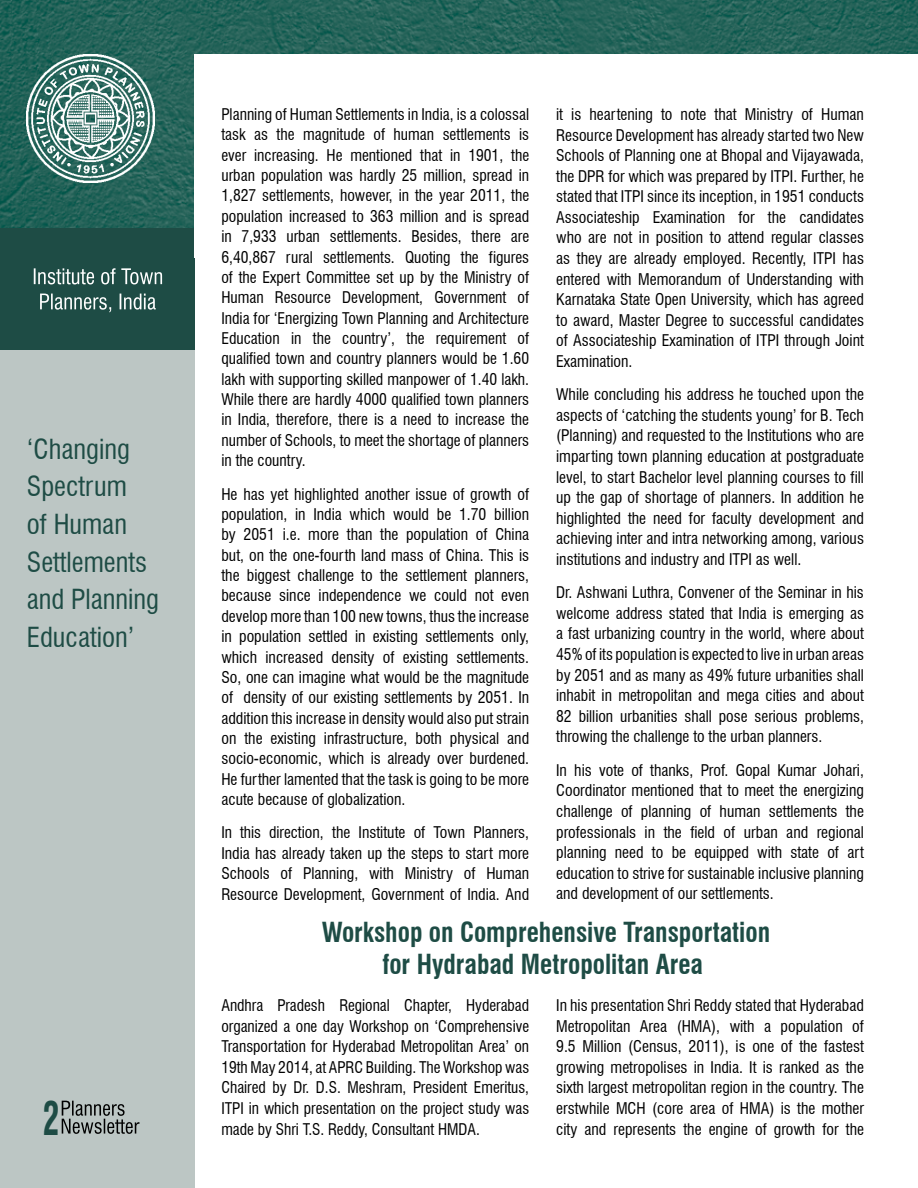
<style>
.page{position:relative;width:918px;height:1188px;background:#fff}
.page>*{position:absolute;margin:0;border:0;box-sizing:border-box;transform-origin:0 0}
.t1{font:700 condensed 45px "Swiss 721 BT";color:#1e4c45;scale:.73 1}
.t2{font:700 condensed 27px/32.4px "Swiss 721 BT";color:#1e4c45;text-align:center;scale:.95 1}
.t3{font:condensed 27px/37.5px "Swiss 721 BT";color:#1e4c45}
.t4{font:condensed 15.75px/20.4px "Swiss 721 BT";color:#000;text-align:justify}
</style>
<div class="page">
<div style="left:0;top:0;width:194px;height:1188px;background:#bcc6c4"></div>
<img style="left:0;top:0;width:918px;height:229px">
<div style="left:0;top:229px;width:194px;height:121px;background:#1e4c45"></div>
<div style="left:194px;top:54px;width:724px;height:203px;background:#fff"></div>
<svg style="left:34px;top:268px;width:128px;height:16px"></svg>
<svg style="left:40px;top:294px;width:116px;height:18px"></svg>
<svg style="left:62px;top:1101px;width:77px;height:33px"></svg>
<img style="left:26px;top:54px;width:129px;height:129px">
<h2 class="t3" style="left:27px;top:430px;width:134px">‘Changing<br>Spectrum<br>of Human<br>Settlements and Planning<br>Education’</h2>
<h1 class="t1" style="left:43px;top:1091px;width:24px">2</h1>
<p class="t4" style="left:221px;top:104px;width:309px">Planning of Human Settlements in India, is a colossal task as the magnitude of human settlements is ever increasing. He mentioned that in 1901, the urban population was hardly 25 million, spread in 1,827 settlements, however, in the year 2011, the population increased to 363 million and is spread in 7,933 urban settlements. Besides, there are 6,40,867 rural settlements. Quoting the figures of the Expert Committee set up by the Ministry of Human Resource Development, Government of India for ‘Energizing Town Planning and Architecture Education in the country’, the requirement of qualified town and country planners would be 1.60 lakh with supporting skilled manpower of 1.40 lakh.<br>While there are hardly 4000 qualified town planners in India, therefore, there is a need to increase the number of Schools, to meet the shortage of planners in the country.</p>
<p class="t4" style="left:221px;top:484px;width:309px">He has yet highlighted another issue of growth of population, in India which would be 1.70 billion by 2051 i.e. more than the population of China but, on the one-fourth land mass of China. This is the biggest challenge to the settlement planners, because since independence we could not even develop more than 100 new towns, thus the increase in population settled in existing settlements only, which increased density of existing settlements.<br>So, one can imagine what would be the magnitude of density of our existing settlements by 2051. In addition this increase in density would also put strain on the existing infrastructure, both physical and socio-economic, which is already over burdened.<br>He further lamented that the task is going to be more acute because of globalization.</p>
<p class="t4" style="left:221px;top:823px;width:309px">In this direction, the Institute of Town Planners, India has already taken up the steps to start more Schools of Planning, with Ministry of Human Resource Development, Government of India. And</p>
<p class="t4" style="left:556px;top:104px;width:309px">it is heartening to note that Ministry of Human Resource Development has already started two New Schools of Planning one at Bhopal and Vijayawada, the DPR for which was prepared by ITPI. Further, he stated that ITPI since its inception, in 1951 conducts Associateship Examination for the candidates who are not in position to attend regular classes as they are already employed. Recently, ITPI has entered with Memorandum of Understanding with Karnataka State Open University, which has agreed to award, Master Degree to successful candidates of Associateship Examination of ITPI through Joint Examination.</p>
<p class="t4" style="left:556px;top:384px;width:309px">While concluding his address he touched upon the aspects of ‘catching the students young’ for B. Tech (Planning) and requested to the Institutions who are imparting town planning education at postgraduate level, to start Bachelor level planning courses to fill up the gap of shortage of planners. In addition he highlighted the need for faculty development and achieving inter and intra networking among, various institutions and industry and ITPI as well.</p>
<p class="t4" style="left:556px;top:582px;width:309px">Dr. Ashwani Luthra, Convener of the Seminar in his welcome address stated that India is emerging as a fast urbanizing country in the world, where about 45% of its population is expected to live in urban areas by 2051 and as many as 49% future urbanities shall inhabit in metropolitan and mega cities and about 82 billion urbanities shall pose serious problems, throwing the challenge to the urban planners.</p>
<p class="t4" style="left:556px;top:760px;width:309px">In his vote of thanks, Prof. Gopal Kumar Johari, Coordinator mentioned that to meet the energizing challenge of planning of human settlements the professionals in the field of urban and regional planning need to be equipped with state of art education to strive for sustainable inclusive planning and development of our settlements.</p>
<h2 class="t2" style="left:322px;top:916px;width:474px">Workshop on Comprehensive Transportation for Hydrabad Metropolitan Area</h2>
<p class="t4" style="left:221px;top:995px;width:309px">Andhra Pradesh Regional Chapter, Hyderabad organized a one day Workshop on ‘Comprehensive Transportation for Hyderabad Metropolitan Area’ on 19th May 2014, at APRC Building. The Workshop was Chaired by Dr. D.S. Meshram, President Emeritus, ITPI in which presentation on the project study was made by Shri T.S. Reddy, Consultant HMDA.</p>
<p class="t4" style="left:556px;top:995px;width:309px">In his presentation Shri Reddy stated that Hyderabad Metropolitan Area (HMA), with a population of 9.5 Million (Census, 2011), is one of the fastest growing metropolises in India. It is ranked as the sixth largest metropolitan region in the country. The erstwhile MCH (core area of HMA) is the mother city and represents the engine of growth for the</p>
</div>
